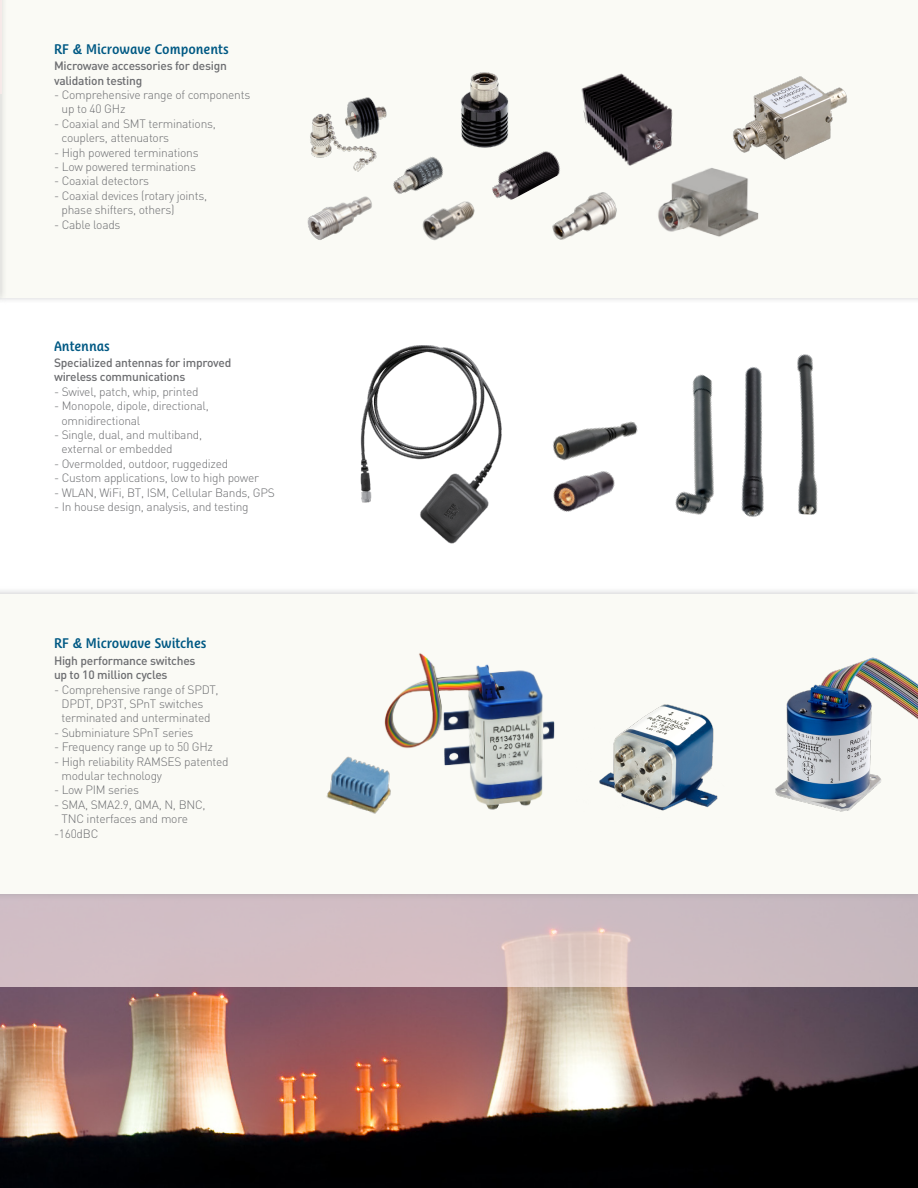
<style>
.page{position:relative;width:918px;height:1188px;background:#fff}
.page>*{position:absolute;margin:0;border:0;box-sizing:border-box;transform-origin:0 0}
.t1{font:600 13.5px "Ayita Pro";color:#005984}
.t2{font:300 12px/14.4px "DIN Pro";letter-spacing:-.02em;color:#6d6e71}
.t3{font:500 12px/14.4px "DIN Pro";letter-spacing:-.02em;color:#6d6e71}
</style>
<div class="page">
<div style="left:0;top:0;width:918px;height:305px;background:#939598;opacity:.5"></div>
<div style="left:0;top:0;width:918px;height:297px;background:#fafaf5"></div>
<img style="left:733px;top:76px;width:115px;height:84px">
<img style="left:307px;top:196px;width:65px;height:44px">
<img style="left:422px;top:201px;width:53px;height:40px">
<img style="left:552px;top:192px;width:65px;height:48px">
<img style="left:658px;top:168px;width:101px;height:69px">
<img style="left:393px;top:157px;width:50px;height:37px">
<img style="left:461px;top:72px;width:48px;height:76px">
<img style="left:310px;top:97px;width:77px;height:75px">
<img style="left:484px;top:140px;width:84px;height:62px">
<img style="left:581px;top:73px;width:97px;height:99px">
<img style="left:0;top:987px;width:918px;height:201px">
<svg style="left:0;top:901px;width:918px;height:86px;background:#d1bdc2"></svg>
<div style="left:0;top:587px;width:918px;height:314px;background:#939598;opacity:.5"></div>
<div style="left:0;top:594px;width:918px;height:300px;background:#fafaf5"></div>
<img style="left:326px;top:756px;width:46px;height:57px">
<img style="left:372px;top:653px;width:183px;height:161px">
<img style="left:599px;top:704px;width:119px;height:107px">
<img style="left:775px;top:657px;width:143px;height:155px">
<div style="left:0;top:0;width:7px;height:305px;background:#f1f1ec"></div>
<img style="left:0;top:0;width:1px;height:297px">
<hr style="left:0;top:0;width:2px;height:94px;background:#feecec">
<img style="left:553px;top:423px;width:73px;height:89px">
<img style="left:360px;top:345px;width:142px;height:199px">
<img style="left:797px;top:354px;width:21px;height:161px">
<img style="left:626px;top:372px;width:138px;height:145px">
<p class="t1" style="left:54px;top:41px;width:176px">RF &amp; Microwave Components</p>
<p class="t3" style="left:54px;top:58px;width:174px">Microwave accessories for design validation testing</p>
<p class="t2" style="left:62px;top:87px;width:190px;text-indent:-8px">- Comprehensive range of components up to 40 GHz</p>
<p class="t2" style="left:62px;top:116px;width:156px;text-indent:-8px">- Coaxial and SMT terminations, couplers, attenuators</p>
<p class="t2" style="left:54px;top:145px;width:146px">- High powered terminations</p>
<p class="t2" style="left:54px;top:159px;width:143px">- Low powered terminations</p>
<p class="t2" style="left:54px;top:173px;width:97px">- Coaxial detectors</p>
<p class="t2" style="left:62px;top:188px;width:147px;text-indent:-8px">- Coaxial devices (rotary joints, phase shifters, others)</p>
<p class="t2" style="left:54px;top:217px;width:68px">- Cable loads</p>
<p class="t1" style="left:54px;top:339px;width:57px">Antennas</p>
<p class="t3" style="left:54px;top:355px;width:179px">Specialized antennas for improved wireless communications</p>
<p class="t2" style="left:54px;top:384px;width:146px">- Swivel, patch, whip, printed</p>
<p class="t2" style="left:62px;top:398px;width:149px;text-indent:-8px">- Monopole, dipole, directional, omnidirectional</p>
<p class="t2" style="left:62px;top:427px;width:142px;text-indent:-8px">- Single, dual, and multiband, external or embedded</p>
<p class="t2" style="left:54px;top:456px;width:176px">- Overmolded, outdoor, ruggedized</p>
<p class="t2" style="left:54px;top:470px;width:207px">- Custom applications, low to high power</p>
<p class="t2" style="left:54px;top:485px;width:222px">- WLAN, WiFi, BT, ISM, Cellular Bands, GPS</p>
<p class="t2" style="left:54px;top:499px;width:196px">- In house design, analysis, and testing</p>
<p class="t1" style="left:54px;top:636px;width:154px">RF &amp; Microwave Switches</p>
<p class="t3" style="left:54px;top:653px;width:143px">High performance switches up to 10 million cycles</p>
<p class="t2" style="left:62px;top:682px;width:159px;text-indent:-8px">- Comprehensive range of SPDT,<br>DPDT, DP3T, SPnT switches terminated and unterminated</p>
<p class="t2" style="left:54px;top:725px;width:141px">- Subminiature SPnT series</p>
<p class="t2" style="left:54px;top:739px;width:160px">- Frequency range up to 50 GHz</p>
<p class="t2" style="left:62px;top:754px;width:169px;text-indent:-8px">- High reliability RAMSES patented modular technology</p>
<p class="t2" style="left:54px;top:782px;width:87px">- Low PIM series</p>
<p class="t2" style="left:54px;top:797px;width:153px">- SMA, SMA2.9, QMA, N, BNC,</p>
<p class="t2" style="left:62px;top:811px;width:128px">TNC interfaces and more</p>
<p class="t2" style="left:54px;top:826px;width:46px">-160dBC</p>
</div>
